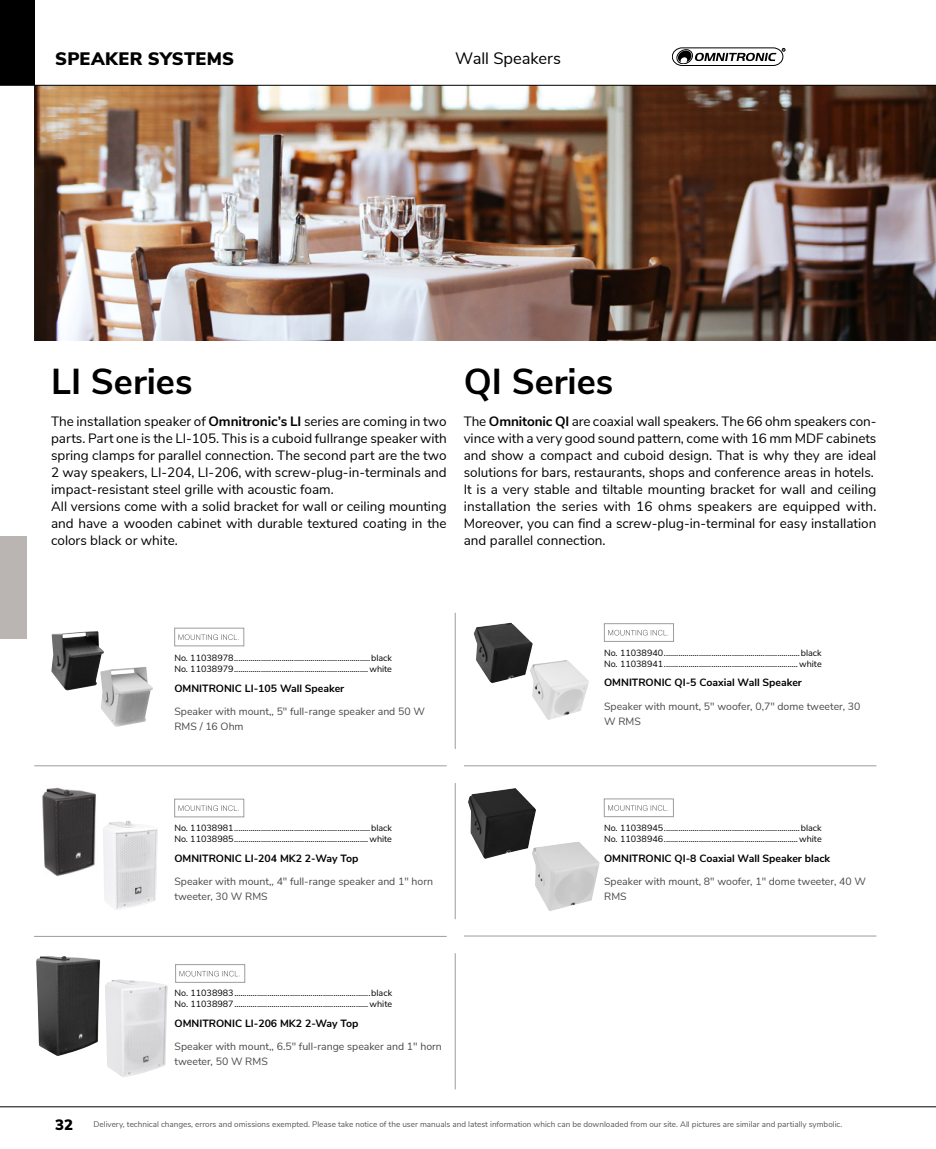
<style>
.page{position:relative;width:936px;height:1149px;background:#fff}
.page>*{position:absolute;margin:0;border:0;box-sizing:border-box;transform-origin:0 0}
.Überschrift{font:700 36px "Nunito Sans";color:#000}
.Untergruppe_2{font:900 18px "Nunito Sans";letter-spacing:.02em;color:#000}
.Untergruppe_1{font:16.5px "Nunito Sans";color:#000}
.t1{font:900 15px "Nunito Sans";color:#000}
.Fließtext{font:13.5px/17px "Nunito Sans";color:#000;text-align:justify}
.BROT_HEADLINE{font:10.5px/14.9px "Nunito Sans";color:#494948}
.Artikel_1spalt{font:700 10.5px "Nunito Sans";color:#000}
.ARTIKELNUMMER{font:9px "Nunito Sans";color:#000}
.t2{font:8.1px "Nunito Sans";color:#565656}
.s1{font-weight:700}
</style>
<div class="page">
<div style="left:0;top:536px;width:26px;height:102px;background:#bab5b2"></div>
<svg style="left:672px;top:48px;width:113px;height:18px"></svg>
<img style="left:51px;top:631px;width:53px;height:59px">
<img style="left:100px;top:666px;width:53px;height:60px">
<img style="left:42px;top:787px;width:54px;height:90px">
<img style="left:36px;top:956px;width:64px;height:99px">
<img style="left:103px;top:821px;width:55px;height:88px">
<img style="left:105px;top:979px;width:63px;height:97px">
<img style="left:473px;top:622px;width:59px;height:61px">
<img style="left:530px;top:659px;width:59px;height:60px">
<img style="left:468px;top:788px;width:68px;height:70px">
<img style="left:531px;top:841px;width:68px;height:69px">
<img style="left:34px;top:86px;width:901px;height:254px">
<div style="left:174px;top:627px;width:70px;height:19px;border:1px solid #9c9d9d"></div>
<svg style="left:178px;top:634px;width:57px;height:5px"></svg>
<div style="left:174px;top:798px;width:70px;height:18px;border:1px solid #9c9d9d"></div>
<svg style="left:178px;top:805px;width:57px;height:5px"></svg>
<div style="left:604px;top:623px;width:69px;height:18px;border:1px solid #9c9d9d"></div>
<svg style="left:608px;top:629px;width:57px;height:6px"></svg>
<div style="left:175px;top:964px;width:70px;height:18px;border:1px solid #9c9d9d"></div>
<svg style="left:179px;top:970px;width:59px;height:6px"></svg>
<div style="left:604px;top:798px;width:69px;height:18px;border:1px solid #9c9d9d"></div>
<svg style="left:608px;top:805px;width:56px;height:5px"></svg>
<hr style="left:0;top:1106px;width:935px;height:1px;background:#000">
<hr style="left:455px;top:782px;width:1px;height:136px;background:#9c9d9d">
<hr style="left:455px;top:612px;width:1px;height:136px;background:#9c9d9d">
<hr style="left:455px;top:952px;width:1px;height:137px;background:#9c9d9d">
<hr style="left:34px;top:765px;width:412px;height:1px;background:#9c9d9d">
<hr style="left:464px;top:765px;width:412px;height:1px;background:#9c9d9d">
<hr style="left:34px;top:935px;width:412px;height:1px;background:#9c9d9d">
<hr style="left:464px;top:935px;width:412px;height:1px;background:#9c9d9d">
<hr style="left:0;top:85px;width:935px;height:1px;background:#000">
<div style="left:0;top:0;width:34px;height:85px;background:#000"></div>
<p class="Untergruppe_2" style="left:55px;top:45px;width:180px">SPEAKER SYSTEMS</p>
<p class="Untergruppe_1" style="left:455px;top:46px;width:107px">Wall Speakers</p>
<p class="Überschrift" style="left:51px;top:355px;width:143px">LI Series</p>
<p class="Fließtext" style="left:51px;top:411px;width:397px">The installation speaker of <span class="s1">Omnitronic’s LI</span> series are coming in two parts. Part one is the LI-105. This is a cuboid fullrange speaker with spring clamps for parallel connection. The second part are the two 2 way speakers, LI-204, LI-206, with screw-plug-in-terminals and impact-resistant steel grille with acoustic foam.</p>
<p class="Fließtext" style="left:51px;top:496px;width:397px">All versions come with a solid bracket for wall or ceiling mounting and have a wooden cabinet with durable textured coating in the colors black or white.</p>
<p class="Überschrift" style="left:463px;top:355px;width:151px">QI Series</p>
<p class="Fließtext" style="left:463px;top:411px;width:414px">The <span class="s1">Omnitonic QI</span> are coaxial wall speakers. The 66 ohm speakers con&shy;vince with a very good sound pattern, come with 16 mm MDF cabinets and show a compact and cuboid design. That is why they are ideal solutions for bars, restaurants, shops and conference areas in hotels.</p>
<p class="Fließtext" style="left:463px;top:479px;width:414px">It is a very stable and tiltable mounting bracket for wall and ceiling installation the series with 16 ohms speakers are equipped with.<br>Moreover, you can find a screw-plug-in-terminal for easy installation and parallel connection.</p>
<p class="ARTIKELNUMMER" style="left:174px;top:651px;width:219px">No. 11038978..................................................................black</p>
<p class="ARTIKELNUMMER" style="left:174px;top:662px;width:219px">No. 11038979.................................................................white</p>
<p class="Artikel_1spalt" style="left:174px;top:680px;width:171px">OMNITRONIC LI-105 Wall Speaker</p>
<p class="BROT_HEADLINE" style="left:174px;top:703px;width:252px">Speaker with mount,, 5" full-range speaker and 50 W<br>RMS / 16 Ohm</p>
<p class="ARTIKELNUMMER" style="left:174px;top:821px;width:219px">No. 11038981..................................................................black</p>
<p class="ARTIKELNUMMER" style="left:174px;top:832px;width:219px">No. 11038985.................................................................white</p>
<p class="Artikel_1spalt" style="left:174px;top:850px;width:185px">OMNITRONIC LI-204 MK2 2-Way Top</p>
<p class="BROT_HEADLINE" style="left:174px;top:873px;width:260px">Speaker with mount,, 4" full-range speaker and 1" horn tweeter, 30 W RMS</p>
<p class="ARTIKELNUMMER" style="left:174px;top:986px;width:219px">No. 11038983..................................................................black</p>
<p class="ARTIKELNUMMER" style="left:174px;top:996px;width:219px">No. 11038987.................................................................white</p>
<p class="Artikel_1spalt" style="left:174px;top:1014px;width:185px">OMNITRONIC LI-206 MK2 2-Way Top</p>
<p class="BROT_HEADLINE" style="left:174px;top:1037px;width:269px">Speaker with mount,, 6.5" full-range speaker and 1" horn tweeter, 50 W RMS</p>
<p class="ARTIKELNUMMER" style="left:604px;top:646px;width:219px">No. 11038940..................................................................black</p>
<p class="Artikel_1spalt" style="left:604px;top:674px;width:199px">OMNITRONIC QI-5 Coaxial Wall Speaker</p>
<p class="BROT_HEADLINE" style="left:604px;top:697px;width:258px">Speaker with mount, 5" woofer, 0,7" dome tweeter, 30<br>W RMS</p>
<p class="ARTIKELNUMMER" style="left:604px;top:821px;width:219px">No. 11038945..................................................................black</p>
<p class="ARTIKELNUMMER" style="left:604px;top:831px;width:219px">No. 11038946.................................................................white</p>
<p class="Artikel_1spalt" style="left:604px;top:849px;width:227px">OMNITRONIC QI-8 Coaxial Wall Speaker black</p>
<p class="BROT_HEADLINE" style="left:604px;top:872px;width:263px">Speaker with mount, 8" woofer, 1" dome tweeter, 40 W<br>RMS</p>
<p class="t1" style="left:55px;top:1113px;width:19px">32</p>
<p class="t2" style="left:94px;top:1118px;width:750px">Delivery, technical changes, errors and omissions exempted. Please take notice of the user manuals and latest information which can be downloaded from our site. All pictures are similar and partially symbolic.</p>
</div>
